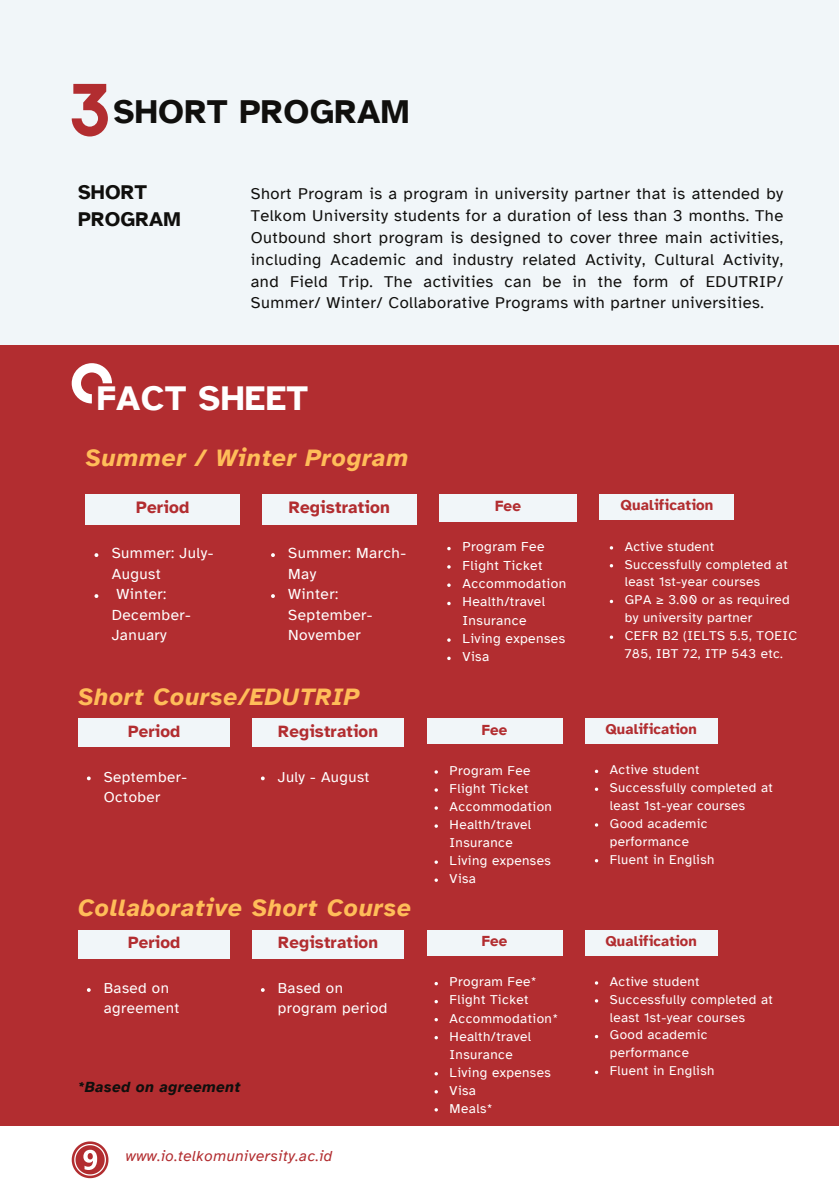
<style>
.page{position:relative;width:839px;height:1191px;background:#fff}
.page>*{position:absolute;margin:0;border:0;box-sizing:border-box;transform-origin:0 0}
.t1{font:700 35.2px "Atkinson Hyperlegible";letter-spacing:.01em;color:#fff}
.t2{font:700 34px "Atkinson Hyperlegible";letter-spacing:.01em;color:#100f0d}
.t3{font:italic 700 24.4px "Atkinson Hyperlegible";letter-spacing:.03em;color:#ffbd59}
.t4{font:700 20.4px/27.6px "Atkinson Hyperlegible";letter-spacing:.01em;color:#100f0d}
.t5{font:700 17px "Atkinson Hyperlegible";letter-spacing:.01em;color:#b22d30}
.t6{font:700 16.8px "Atkinson Hyperlegible";letter-spacing:.01em;color:#b22d30}
.t7{font:16.4px/22px "Atkinson Hyperlegible";letter-spacing:.03em;color:#100f0d;text-align:justify}
.t8{font:15.4px/20.4px "Atkinson Hyperlegible";letter-spacing:.03em;color:#fff}
.t9{font:15.2px/20.2px "Atkinson Hyperlegible";letter-spacing:.03em;color:#fff}
.t10{font:italic 15.2px "Atkinson Hyperlegible";letter-spacing:.03em;color:#b22d30}
.t11{font:italic 700 15.2px "Atkinson Hyperlegible";letter-spacing:.03em;color:#100f0d}
.t12{font:700 15.2px "Atkinson Hyperlegible";color:#b22d30}
.t13{font:700 15px "Atkinson Hyperlegible";letter-spacing:.01em;color:#b22d30}
.t14{font:700 14.8px "Atkinson Hyperlegible";letter-spacing:.01em;color:#b22d30}
.t15{font:700 14.6px "Atkinson Hyperlegible";letter-spacing:.01em;color:#b22d30}
.t16{font:13.8px/18.2px "Atkinson Hyperlegible";letter-spacing:.03em;color:#fff}
.t17{font:13.6px/18px "Atkinson Hyperlegible";letter-spacing:.03em;color:#fff}
.t18{font:13.4px/17.8px "Atkinson Hyperlegible";letter-spacing:.03em;color:#fff}
</style>
<div class="page">
<div style="left:0;top:0;width:838px;height:1191px;background:#f1f6f9"></div>
<div style="left:0;top:345px;width:838px;height:844px;background:#b22d30"></div>
<svg style="left:72px;top:363px;width:40px;height:40px"></svg>
<div style="left:0;top:1126px;width:838px;height:65px;background:#fff"></div>
<svg style="left:72px;top:84px;width:36px;height:52px"></svg>
<div style="left:86px;top:494px;width:154px;height:30px;background:#f1f6f9"></div>
<div style="left:262px;top:494px;width:154px;height:30px;background:#f1f6f9"></div>
<div style="left:439px;top:494px;width:138px;height:27px;background:#f1f6f9"></div>
<div style="left:600px;top:494px;width:133px;height:26px;background:#f1f6f9"></div>
<div style="left:78px;top:718px;width:152px;height:29px;background:#f1f6f9"></div>
<div style="left:252px;top:718px;width:151px;height:29px;background:#f1f6f9"></div>
<div style="left:426px;top:718px;width:136px;height:26px;background:#f1f6f9"></div>
<div style="left:585px;top:718px;width:132px;height:26px;background:#f1f6f9"></div>
<div style="left:78px;top:930px;width:152px;height:29px;background:#f1f6f9"></div>
<div style="left:252px;top:930px;width:151px;height:29px;background:#f1f6f9"></div>
<div style="left:426px;top:930px;width:136px;height:26px;background:#f1f6f9"></div>
<div style="left:585px;top:930px;width:132px;height:26px;background:#f1f6f9"></div>
<svg style="left:72px;top:1141px;width:36px;height:37px"></svg>
<svg style="left:94px;top:553px;width:4px;height:4px"></svg>
<svg style="left:94px;top:594px;width:4px;height:4px"></svg>
<svg style="left:271px;top:553px;width:4px;height:4px"></svg>
<svg style="left:271px;top:594px;width:4px;height:4px"></svg>
<svg style="left:447px;top:565px;width:3px;height:4px"></svg>
<svg style="left:447px;top:638px;width:3px;height:4px"></svg>
<svg style="left:609px;top:546px;width:4px;height:4px"></svg>
<svg style="left:87px;top:777px;width:4px;height:3px"></svg>
<svg style="left:261px;top:777px;width:4px;height:3px"></svg>
<svg style="left:434px;top:770px;width:4px;height:4px"></svg>
<svg style="left:434px;top:788px;width:4px;height:4px"></svg>
<svg style="left:434px;top:806px;width:4px;height:4px"></svg>
<svg style="left:434px;top:824px;width:4px;height:4px"></svg>
<svg style="left:434px;top:860px;width:4px;height:4px"></svg>
<svg style="left:595px;top:823px;width:3px;height:4px"></svg>
<svg style="left:87px;top:988px;width:4px;height:4px"></svg>
<svg style="left:261px;top:988px;width:4px;height:4px"></svg>
<svg style="left:434px;top:982px;width:4px;height:3px"></svg>
<svg style="left:434px;top:1000px;width:4px;height:3px"></svg>
<svg style="left:434px;top:1018px;width:4px;height:3px"></svg>
<svg style="left:434px;top:1036px;width:4px;height:3px"></svg>
<svg style="left:434px;top:1072px;width:4px;height:3px"></svg>
<svg style="left:434px;top:1090px;width:4px;height:4px"></svg>
<svg style="left:434px;top:1108px;width:4px;height:4px"></svg>
<svg style="left:595px;top:981px;width:3px;height:4px"></svg>
<svg style="left:595px;top:999px;width:3px;height:4px"></svg>
<h2 class="t2" style="left:113px;top:92px;width:297px">SHORT PROGRAM</h2>
<p class="t4" style="left:78px;top:178px;width:104px">SHORT<br>PROGRAM</p>
<p class="t7" style="left:251px;top:183px;width:534px">Short Program is a program in university partner that is attended by Telkom University students for a duration of less than 3 months. The Outbound short program is designed to cover three main activities, including Academic and industry related Activity, Cultural Activity, and Field Trip. The activities can be in the form of EDUTRIP/ Summer/ Winter/ Collaborative Programs with partner universities.</p>
<h1 class="t1" style="left:97px;top:378px;width:213px">FACT SHEET</h1>
<h3 class="t3" style="left:86px;top:443px;width:324px">Summer / Winter Program</h3>
<p class="t5" style="left:136px;top:497px;width:54px">Period</p>
<p class="t8" style="left:112px;top:543px;width:103px">Summer: July-</p>
<p class="t8" style="left:112px;top:564px;width:51px">August</p>
<p class="t8" style="left:116px;top:584px;width:51px">Winter:</p>
<p class="t8" style="left:112px;top:605px;width:81px">December-</p>
<p class="t8" style="left:112px;top:625px;width:57px">January</p>
<p class="t5" style="left:289px;top:497px;width:103px">Registration</p>
<p class="t8" style="left:288px;top:543px;width:119px">Summer: March-<br>May<br>Winter:<br>September-<br>November</p>
<h3 class="t3" style="left:78px;top:682px;width:283px">Short Course/EDUTRIP</h3>
<p class="t6" style="left:128px;top:721px;width:54px">Period</p>
<p class="t9" style="left:104px;top:767px;width:85px">September-<br>October</p>
<p class="t6" style="left:278px;top:721px;width:101px">Registration</p>
<p class="t9" style="left:278px;top:767px;width:93px">July - August</p>
<h3 class="t3" style="left:78px;top:893px;width:335px">Collaborative Short Course</h3>
<p class="t6" style="left:128px;top:933px;width:54px">Period</p>
<p class="t9" style="left:104px;top:978px;width:77px">Based on agreement</p>
<p class="t11" style="left:78px;top:1077px;width:164px">*Based on agreement</p>
<p class="t6" style="left:278px;top:933px;width:101px">Registration</p>
<p class="t9" style="left:278px;top:978px;width:111px">Based on program period</p>
<p class="t10" style="left:126px;top:1147px;width:208px">www.io.telkomuniversity.ac.id</p>
<p class="t12" style="left:495px;top:497px;width:27px">Fee</p>
<p class="t16" style="left:462px;top:538px;width:105px">Program Fee<br>Flight Ticket<br>Accommodation<br>Health/travel<br>Insurance<br>Living expenses<br>Visa</p>
<p class="t13" style="left:482px;top:721px;width:27px">Fee</p>
<p class="t17" style="left:449px;top:761px;width:104px">Program Fee<br>Flight Ticket<br>Accommodation<br>Health/travel<br>Insurance<br>Living expenses<br>Visa</p>
<p class="t13" style="left:482px;top:932px;width:27px">Fee</p>
<p class="t17" style="left:449px;top:973px;width:110px">Program Fee*<br>Flight Ticket<br>Accommodation*<br>Health/travel<br>Insurance<br>Living expenses<br>Visa<br>Meals*</p>
<p class="t14" style="left:620px;top:497px;width:94px">Qualification</p>
<p class="t18" style="left:624px;top:537px;width:174px">Active student<br>Successfully completed at least 1st-year courses<br>GPA ≥ 3.00 or as required by university partner<br>CEFR B2 (IELTS 5.5, TOEIC<br>785, IBT 72, ITP 543 etc.</p>
<p class="t15" style="left:605px;top:721px;width:93px">Qualification</p>
<p class="t18" style="left:609px;top:761px;width:164px">Active student<br>Successfully completed at least 1st-year courses<br>Good academic performance<br>Fluent in English</p>
<p class="t15" style="left:605px;top:932px;width:93px">Qualification</p>
<p class="t18" style="left:609px;top:973px;width:164px">Active student<br>Successfully completed at least 1st-year courses<br>Good academic performance<br>Fluent in English</p>
</div>
